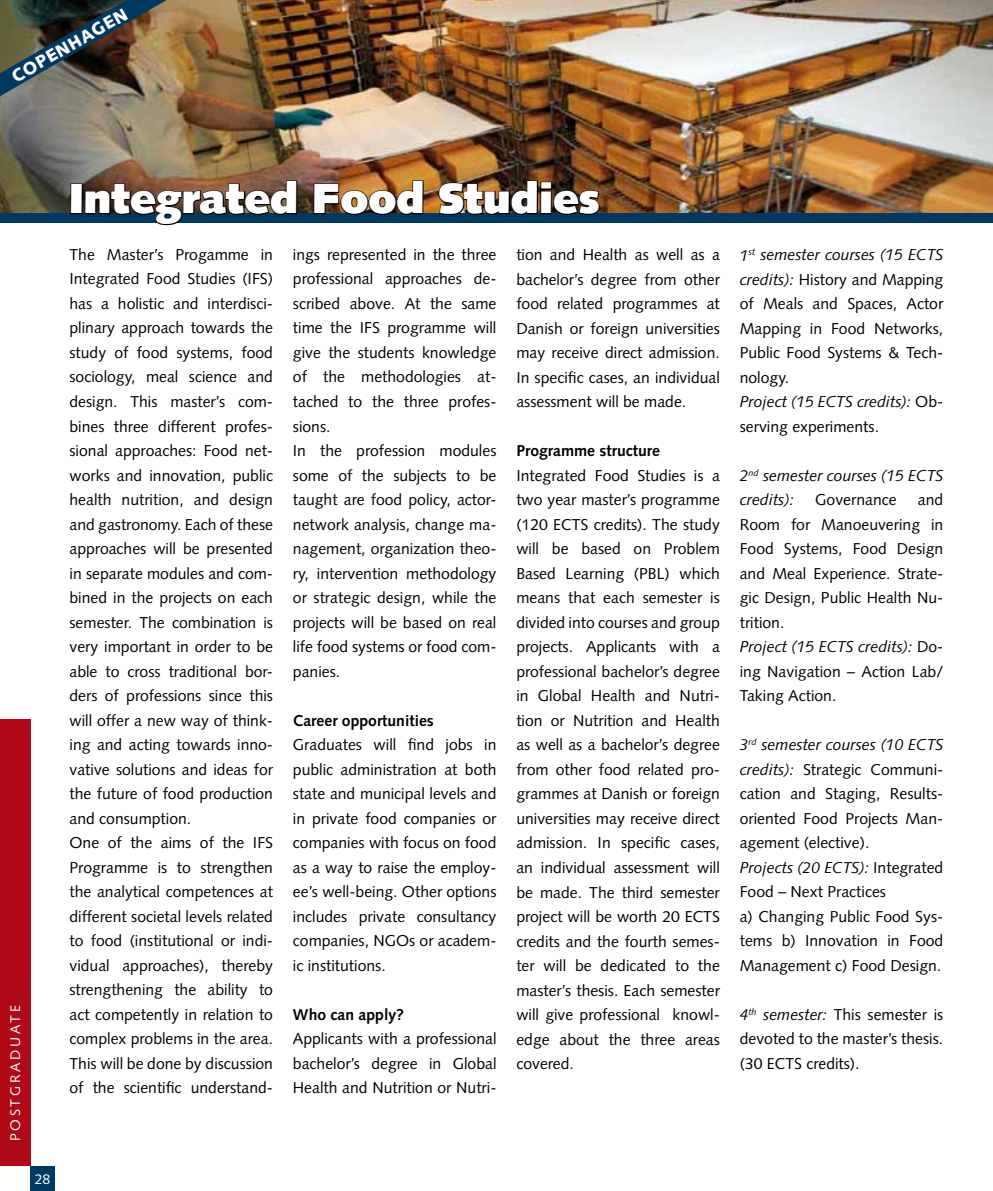
<style>
.page{position:relative;width:993px;height:1191px;background:#fff}
.page>*{position:absolute;margin:0;border:0;box-sizing:border-box;transform-origin:0 0}
.t1{font:900 42px "Syntax LT";color:#fff}
.t2{font:900 17.5px "Syntax LT";color:#fff}
.t3{font:15.75px/24.5px "Syntax LT";color:#000}
.t4{font:700 15.75px "Syntax LT";color:#000}
.t5{font:italic 15.75px/24.5px "Syntax LT";color:#000}
.t6{font:14px "Syntax LT";color:#fff}
.s1{font-style:italic}
</style>
<div class="page">
<img style="left:0;top:0;width:992px;height:213px">
<div style="left:0;top:213px;width:992px;height:10px;background:#003a62"></div>
<div style="left:70px;top:183px;width:13px;height:31px;border:2px solid #000"></div>
<svg style="left:84px;top:180px;width:214px;height:46px"></svg>
<img style="left:312px;top:180px;width:112px;height:35px">
<img style="left:437px;top:180px;width:163px;height:35px">
<div style="left:30px;top:1166px;width:25px;height:25px;background:#003a62"></div>
<div style="left:0;top:719px;width:30px;height:447px;background:#af0917"></div>
<img style="left:0;top:0;width:167px;height:96px">
<p class="t2" style="left:8px;top:69px;width:132px;rotate:-30deg">copenha gen</p>
<p class="t6" style="left:7px;top:1141px;width:137px;rotate:-90deg">Postgraduate</p>
<p class="t6" style="left:35px;top:1170px;width:17px">28</p>
<h1 class="t1" style="left:69px;top:174px;width:531px">Integrated Food Studies</h1>
<p class="t3" style="left:293px;top:242px;width:205px">ings represented in the three professional approaches de&shy;scribed above. At the same time the IFS programme will give the students knowledge of the methodologies at&shy;tached to the three profes&shy;sions.<br>In the profession modules some of the subjects to be taught are food policy, actor&shy;network analysis, change ma&shy;nagement, organization theo&shy;ry, intervention methodology or strategic design, while the projects will be based on real life food systems or food com&shy;panies.</p>
<p class="t4" style="left:293px;top:711px;width:142px">Career opportunities</p>
<p class="t3" style="left:293px;top:732px;width:205px;text-align:justify">Graduates will find jobs in public administration at both state and municipal levels and in private food companies or companies with focus on food as a way to raise the employ&shy;ee’s well-being. Other options includes private consultancy companies, NGOs or academ&shy;ic institutions.</p>
<p class="t4" style="left:293px;top:1005px;width:113px">Who can apply?</p>
<p class="t3" style="left:293px;top:1026px;width:205px;text-align:justify">Applicants with a professional bachelor’s degree in Global Health and Nutrition or Nutri-</p>
<p class="t3" style="left:69px;top:242px;width:205px">The Master’s Progamme in<br>Integrated Food Studies (IFS) has a holistic and interdisci&shy;plinary approach towards the study of food systems, food sociology, meal science and design. This master’s com&shy;bines three different profes&shy;sional approaches: Food net&shy;works and innovation, public health nutrition, and design and gastronomy. Each of these approaches will be presented in separate modules and com&shy;bined in the projects on each semester. The combination is very important in order to be able to cross traditional bor&shy;ders of professions since this will offer a new way of think&shy;ing and acting towards inno&shy;vative solutions and ideas for the future of food production and consumption.<br>One of the aims of the IFS<br>Programme is to strengthen the analytical competences at different societal levels related to food (institutional or indi&shy;vidual approaches), thereby strengthening the ability to act competently in relation to complex problems in the area.<br>This will be done by discussion of the scientific understand-</p>
<p class="t3" style="left:516px;top:242px;width:205px">tion and Health as well as a bachelor’s degree from other food related programmes at<br>Danish or foreign universities may receive direct admission.<br>In specific cases, an individual assessment will be made.</p>
<p class="t4" style="left:516px;top:442px;width:145px">Programme structure</p>
<p class="t3" style="left:516px;top:463px;width:205px;text-align:justify">Integrated Food Studies is a two year master’s programme (120 ECTS credits). The study will be based on Problem Based Learning (PBL) which means that each semester is divided into courses and group projects. Applicants with a professional bachelor’s degree in Global Health and Nutri&shy;tion or Nutrition and Health as well as a bachelor’s degree from other food related pro&shy;grammes at Danish or foreign universities may receive direct admission. In specific cases, an individual assessment will be made. The third semester project will be worth 20 ECTS credits and the fourth semes&shy;ter will be dedicated to the master’s thesis. Each semester will give professional knowl&shy;edge about the three areas covered.</p>
<p class="t3" style="left:739px;top:242px;width:205px"><span class="s1">1</span><sup>st</sup> <span class="s1">semester courses (15 ECTS credits):</span> History and Mapping of Meals and Spaces, Actor<br>Mapping in Food Networks,<br>Public Food Systems &amp; Tech&shy;nology.<br><span class="s1">Project (15 ECTS credits):</span> Ob&shy;serving experiments.</p>
<p class="t5" style="left:739px;top:463px;width:205px">2<sup>nd</sup> semester courses (15 ECTS credits):</p>
<p class="t3" style="left:739px;top:487px;width:205px;text-indent:178px">and<br>Room for Manoeuvering in<br>Food Systems, Food Design and Meal Experience. Strate&shy;gic Design, Public Health Nu&shy;trition.<br><span class="s1">Project (15 ECTS credits):</span> Do&shy;ing Navigation – Action Lab/<br>Taking Action.</p>
<p class="t3" style="left:739px;top:732px;width:205px"><span class="s1">3</span><sup>rd</sup> <span class="s1">semester courses (10 ECTS credits):</span> Strategic Communi&shy;cation and Staging, Results&shy;oriented Food Projects Man&shy;agement (elective).<br><span class="s1">Projects (20 ECTS):</span> Integrated<br>Food – Next Practices<br>a) Changing Public Food Sys&shy;tems b) Innovation in Food<br>Management c) Food Design.</p>
<p class="t3" style="left:739px;top:1002px;width:205px"><span class="s1">4</span><sup>th</sup> <span class="s1">semester:</span> This semester is devoted to the master’s thesis. (30 ECTS credits).</p>
<p class="t3" style="left:815px;top:487px;width:83px">Governance</p>
</div>
